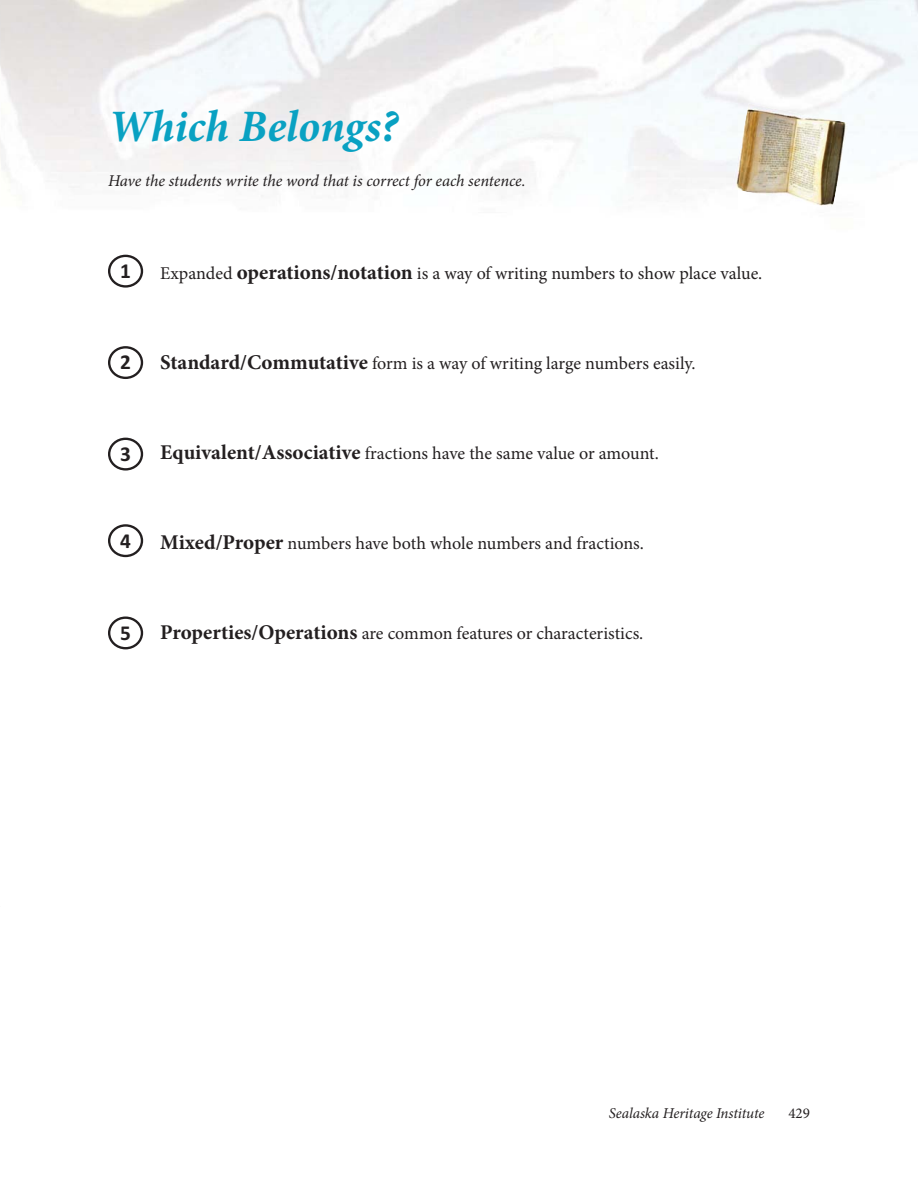
<style>
.page{position:relative;width:918px;height:1188px;background:#fff}
.page>*{position:absolute;margin:0;border:0;box-sizing:border-box;transform-origin:0 0}
.t1{font:italic 700 45px "Minion Pro";color:#09a1c2}
.t2{font:700 21.3px "Calibri";color:#231f20}
.t3{font:18px "Minion Pro";color:#231f20}
.t4{font:italic 16.5px "Minion Pro";letter-spacing:-.005em;color:#231f20}
.t5{font:italic 15px "Minion Pro";letter-spacing:-.01em;color:#231f20}
.t6{font:15px "Minion Pro";color:#231f20}
.s1{font-weight:700;font-size:21px}
</style>
<div class="page">
<img style="left:1px;top:0;width:917px;height:650px">
<img style="left:0;top:0;width:1px;height:160px">
<img style="left:732px;top:103px;width:117px;height:106px">
<div style="left:108px;top:255px;width:35px;height:33px;border:2px solid #231f20;border-radius:50%"></div>
<div style="left:108px;top:346px;width:35px;height:33px;border:2px solid #231f20;border-radius:50%"></div>
<div style="left:108px;top:438px;width:35px;height:33px;border:2px solid #231f20;border-radius:50%"></div>
<div style="left:108px;top:524px;width:35px;height:33px;border:2px solid #231f20;border-radius:50%"></div>
<div style="left:108px;top:617px;width:35px;height:32px;border:2px solid #231f20;border-radius:50%"></div>
<h1 class="t1" style="left:108px;top:108px;width:292px">Which Belongs?</h1>
<p class="t4" style="left:108px;top:174px;width:419px">Have the students write the word that is correct for each sentence.</p>
<p class="t2" style="left:120px;top:264px;width:12px">1</p>
<p class="t3" style="left:160px;top:266px;width:604px">Expanded <span class="s1">operations/notation</span> is a way of writing numbers to show place value.</p>
<p class="t2" style="left:120px;top:355px;width:12px">2</p>
<p class="t3" style="left:160px;top:356px;width:537px"><span class="s1">Standard/Commutative</span> form is a way of writing large numbers easily.</p>
<p class="t2" style="left:120px;top:447px;width:12px">3</p>
<p class="t3" style="left:160px;top:446px;width:500px"><span class="s1">Equivalent/Associative</span> fractions have the same value or amount.</p>
<p class="t2" style="left:120px;top:533px;width:12px">4</p>
<p class="t3" style="left:160px;top:536px;width:485px"><span class="s1">Mixed/Proper</span> numbers have both whole numbers and fractions.</p>
<p class="t2" style="left:120px;top:625px;width:12px">5</p>
<p class="t3" style="left:160px;top:626px;width:485px"><span class="s1">Properties/Operations</span> are common features or characteristics.</p>
<p class="t5" style="left:609px;top:1107px;width:157px">Sealaska Heritage Institute</p>
<p class="t6" style="left:788px;top:1107px;width:23px">429</p>
</div>
